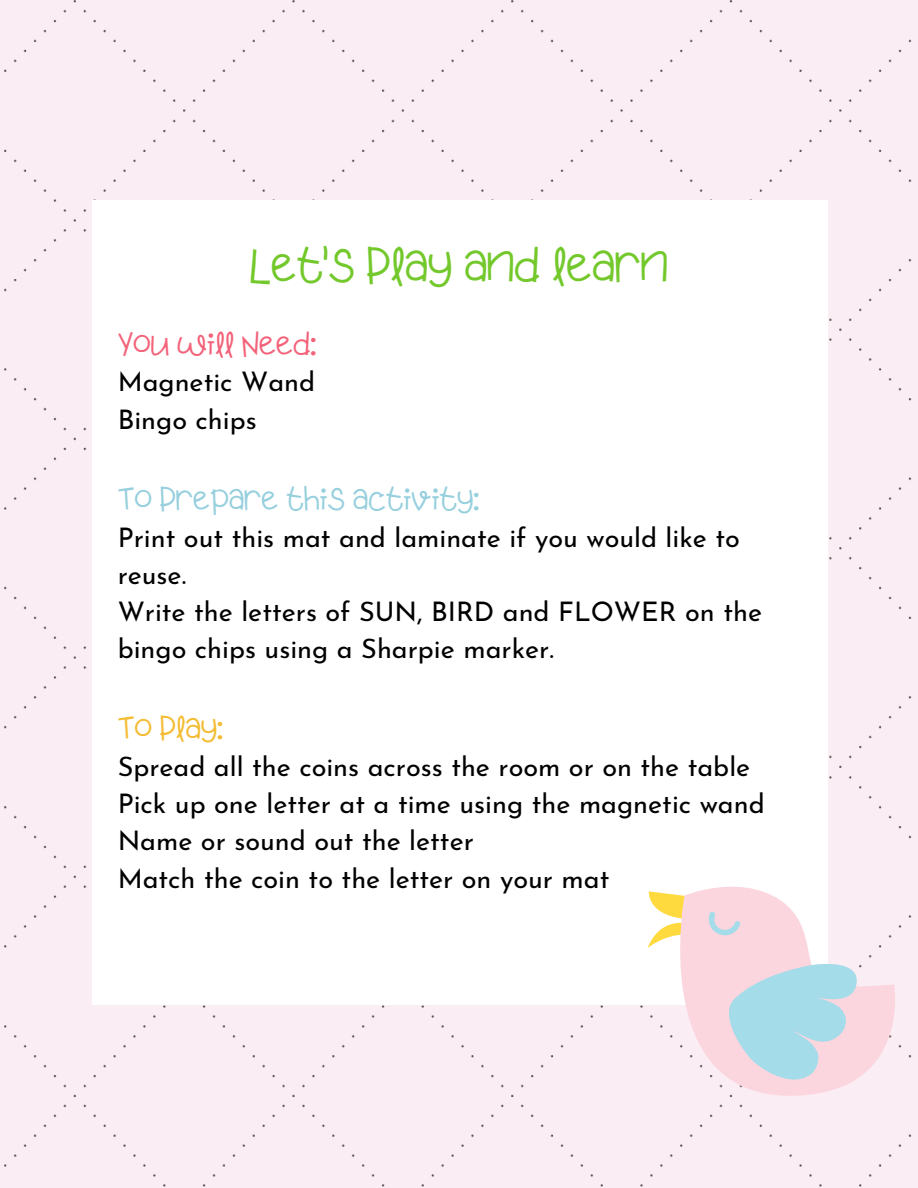
<style>
.page{position:relative;width:918px;height:1188px;background:#faedf3}
.page>*{position:absolute;margin:0;border:0;box-sizing:border-box;transform-origin:0 0}
.t1{font:47.25px "Apple Juice";color:#73c82b}
.t2{font:31.5px "Apple Juice";color:#96cfdd}
.t3{font:31.5px "Apple Juice";color:#f36279}
.t4{font:31.5px "Apple Juice";color:#f4bc33}
.t5{font:27px/37.2px "Josefin Sans";color:#000}
</style>
<div class="page">
<div style="left:92px;top:201px;width:736px;height:804px;background:#fff"></div>
<svg style="left:648px;top:887px;width:247px;height:209px"></svg>
<svg style="left:708px;top:911px;width:33px;height:24px"></svg>
<svg style="left:718px;top:961px;width:144px;height:127px"></svg>
<h1 class="t1" style="left:250px;top:239px;width:419px">Let's Play and learn</h1>
<p class="t3" style="left:118px;top:326px;width:200px">You will Need:</p>
<p class="t5" style="left:118px;top:366px;width:199px">Magnetic Wand<br>Bingo chips</p>
<p class="t2" style="left:118px;top:481px;width:363px">To Prepare this activity:</p>
<p class="t5" style="left:118px;top:521px;width:646px">Print out this mat and laminate if you would like to reuse.<br>Write the letters of SUN, BIRD and FLOWER on the bingo chips using a Sharpie marker.</p>
<p class="t4" style="left:118px;top:710px;width:107px">To Play:</p>
<p class="t5" style="left:118px;top:751px;width:649px">Spread all the coins across the room or on the table Pick up one letter at a time using the magnetic wand Name or sound out the letter<br>Match the coin to the letter on your mat</p>
</div>
